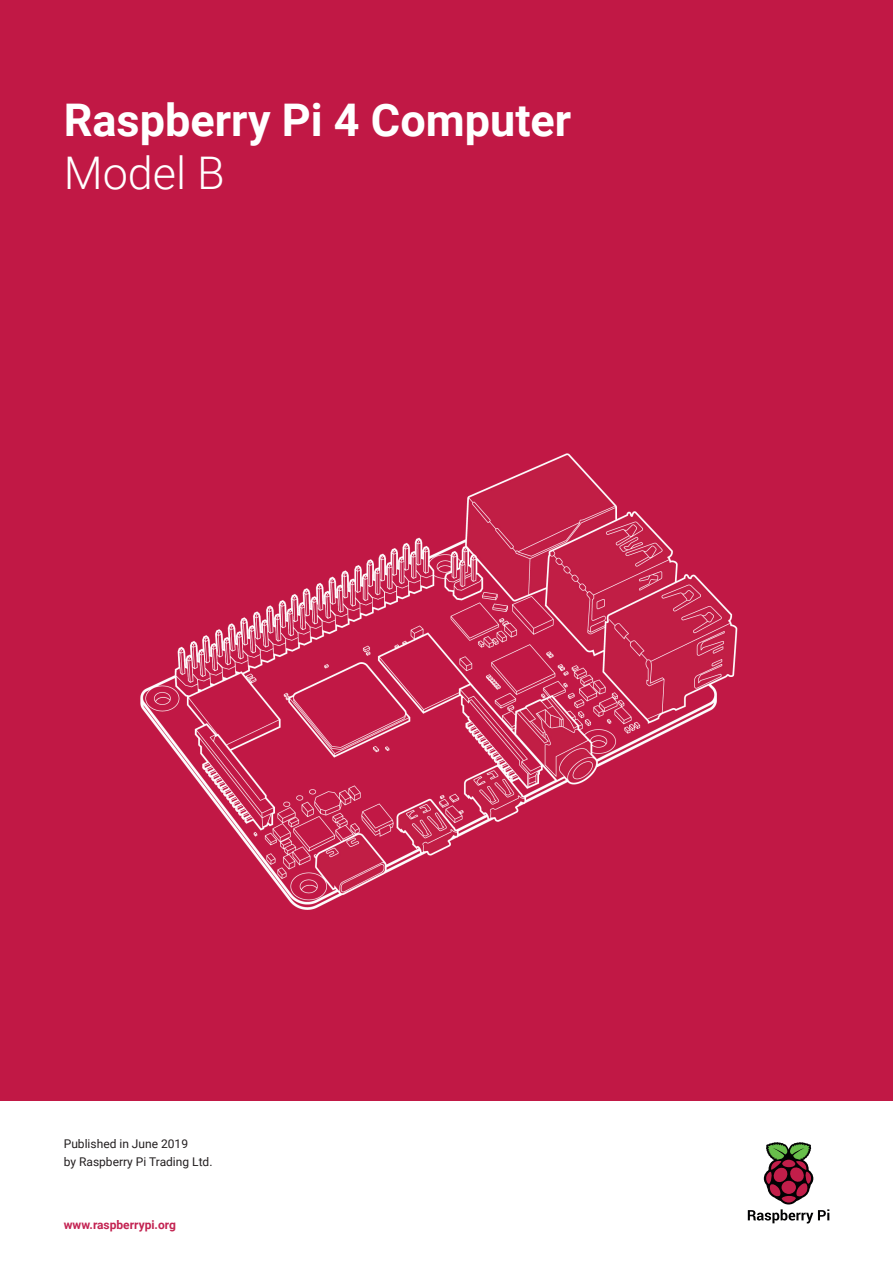
<style>
.page{position:relative;width:893px;height:1263px;background:#fff}
.page>*{position:absolute;margin:0;border:0;box-sizing:border-box;transform-origin:0 0}
.t1{font:700 45px "Roboto";color:#fff}
.t2{font:300 45px "Roboto";color:#fff}
.t3{font:12px/18px "Roboto";color:#231f20}
.t4{font:700 12px "Roboto";color:#c32352}
</style>
<div class="page">
<div style="left:0;top:0;width:893px;height:1100px;background:#c11845"></div>
<svg style="left:748px;top:1142px;width:81px;height:81px"></svg>
<h1 class="t1" style="left:64px;top:89px;width:509px">Raspberry Pi 4 Computer</h1>
<h1 class="t2" style="left:64px;top:141px;width:163px">Model B</h1>
<p class="t3" style="left:64px;top:1135px;width:150px">Published in June 2019<br>by Raspberry Pi Trading Ltd.</p>
<p class="t4" style="left:64px;top:1217px;width:114px">www.raspberrypi.org</p>
</div>
